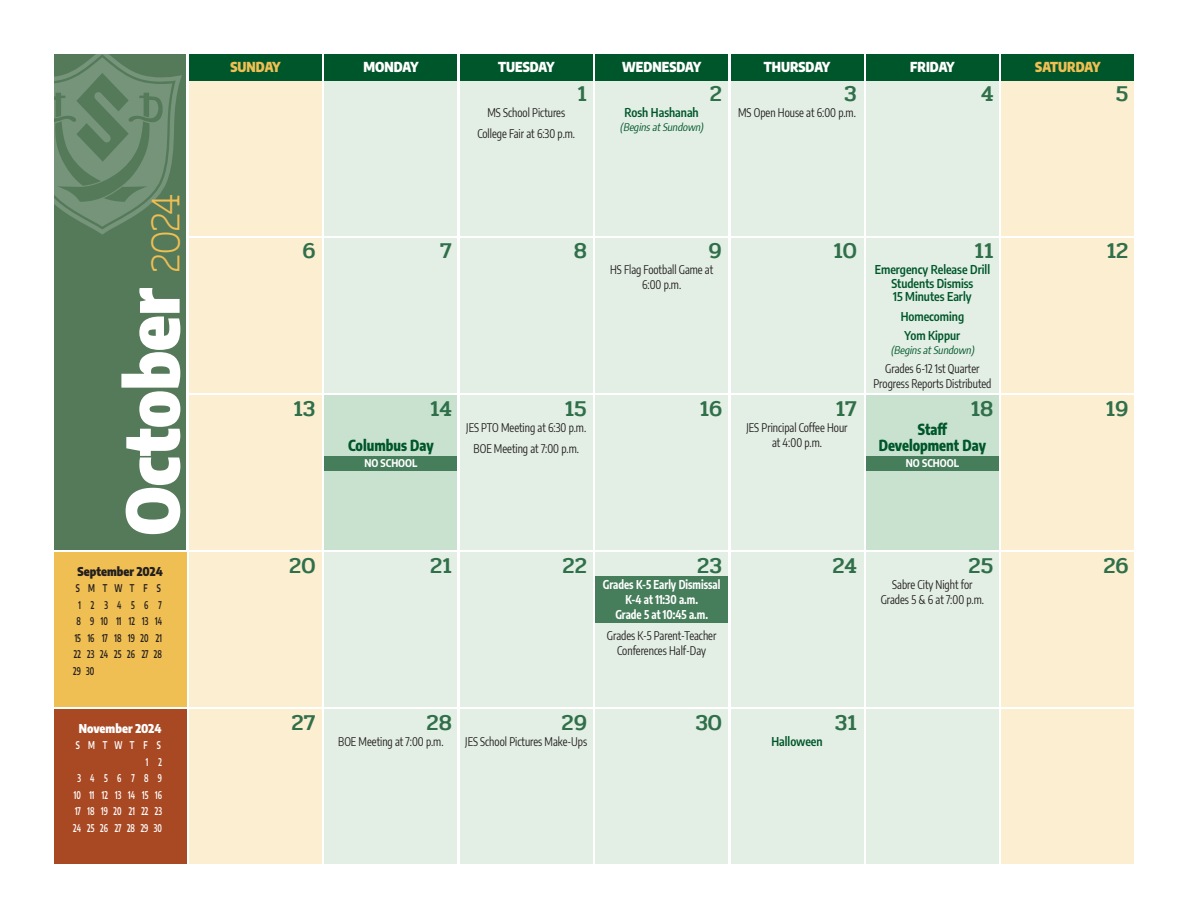
<style>
.page{position:relative;width:1188px;height:918px;background:#fff}
.page>*{position:absolute;margin:0;border:0;box-sizing:border-box;transform-origin:0 0}
.t1{font:900 72px "Encode Sans Condensed";letter-spacing:-.01em;color:#fff}
.t2{font:500 22.5px "Pridi";color:#2f6f4a}
.t3{font:800 15px/16.5px "Encode Sans Condensed";color:#00562b;text-align:center;scale:.95 1}
.t4{font:900 13.5px "Encode Sans Condensed";color:#fff}
.t5{font:900 13.5px "Encode Sans Condensed";color:#f0bf53}
.t6{font:12px/15px "Encode Sans Condensed";color:#231f20;text-align:center;scale:.9 1}
.t7{font:600 12px/13.5px "Encode Sans Condensed";color:#00562b;text-align:center}
.t8{font:700 12px/15px "Encode Sans Condensed";color:#fff;text-align:center;scale:.9 1}
.t9{font:900 12px "Encode Sans Condensed";color:#231f20}
.t10{font:900 12px "Encode Sans Condensed";color:#fff}
.t11{font:600 10.5px/16.5px "Encode Sans Condensed";color:#fff;text-align:right;scale:.8 1}
.t12{font:600 10.5px "Encode Sans Condensed";color:#231f20;scale:.75 1}
.t13{font:italic 10.5px "Encode Sans Condensed";color:#00562b}
.t14{font:700 10.5px "Encode Sans Condensed";color:#fff}
.t15{font:600 10.5px "Encode Sans Condensed";color:#231f20;scale:.8 1}
.t16{font:600 10.5px "Encode Sans Condensed";letter-spacing:1.25em;color:#231f20;scale:.75 1}
.s1{font-family:"Pridi";font-weight:200;font-size:42px;color:#f0bf53}
</style>
<div class="page">
<div style="left:189px;top:81px;width:133px;height:154px;background:#fbeed1"></div>
<div style="left:325px;top:81px;width:132px;height:154px;background:#e3efe4"></div>
<div style="left:460px;top:81px;width:132px;height:154px;background:#e3efe4"></div>
<div style="left:596px;top:81px;width:132px;height:154px;background:#e3efe4"></div>
<div style="left:731px;top:81px;width:132px;height:154px;background:#e3efe4"></div>
<div style="left:866px;top:81px;width:133px;height:154px;background:#e3efe4"></div>
<div style="left:1002px;top:81px;width:132px;height:154px;background:#fbeed1"></div>
<div style="left:189px;top:238px;width:133px;height:154px;background:#fbeed1"></div>
<div style="left:1002px;top:238px;width:132px;height:154px;background:#fbeed1"></div>
<div style="left:189px;top:395px;width:133px;height:155px;background:#fbeed1"></div>
<div style="left:1002px;top:395px;width:132px;height:155px;background:#fbeed1"></div>
<div style="left:189px;top:553px;width:133px;height:154px;background:#fbeed1"></div>
<div style="left:1002px;top:553px;width:132px;height:154px;background:#fbeed1"></div>
<div style="left:189px;top:710px;width:133px;height:154px;background:#fbeed1"></div>
<div style="left:1002px;top:710px;width:132px;height:154px;background:#fbeed1"></div>
<div style="left:325px;top:238px;width:132px;height:154px;background:#e3efe4"></div>
<div style="left:460px;top:238px;width:132px;height:154px;background:#e3efe4"></div>
<div style="left:596px;top:238px;width:132px;height:154px;background:#e3efe4"></div>
<div style="left:731px;top:238px;width:132px;height:154px;background:#e3efe4"></div>
<div style="left:866px;top:238px;width:133px;height:154px;background:#e3efe4"></div>
<div style="left:460px;top:395px;width:132px;height:155px;background:#e3efe4"></div>
<div style="left:596px;top:395px;width:132px;height:155px;background:#e3efe4"></div>
<div style="left:731px;top:395px;width:132px;height:155px;background:#e3efe4"></div>
<div style="left:325px;top:553px;width:132px;height:154px;background:#e3efe4"></div>
<div style="left:460px;top:553px;width:132px;height:154px;background:#e3efe4"></div>
<div style="left:596px;top:553px;width:132px;height:154px;background:#e3efe4"></div>
<div style="left:731px;top:553px;width:132px;height:154px;background:#e3efe4"></div>
<div style="left:866px;top:553px;width:133px;height:154px;background:#e3efe4"></div>
<div style="left:325px;top:710px;width:132px;height:154px;background:#e3efe4"></div>
<div style="left:460px;top:710px;width:132px;height:154px;background:#e3efe4"></div>
<div style="left:596px;top:710px;width:132px;height:154px;background:#e3efe4"></div>
<div style="left:731px;top:710px;width:132px;height:154px;background:#e3efe4"></div>
<div style="left:866px;top:710px;width:133px;height:154px;background:#e3efe4"></div>
<div style="left:189px;top:54px;width:133px;height:27px;background:#00562b"></div>
<div style="left:325px;top:54px;width:132px;height:27px;background:#00562b"></div>
<div style="left:460px;top:54px;width:132px;height:27px;background:#00562b"></div>
<div style="left:596px;top:54px;width:132px;height:27px;background:#00562b"></div>
<div style="left:731px;top:54px;width:132px;height:27px;background:#00562b"></div>
<div style="left:866px;top:54px;width:133px;height:27px;background:#00562b"></div>
<div style="left:1002px;top:54px;width:132px;height:27px;background:#00562b"></div>
<div style="left:325px;top:395px;width:132px;height:155px;background:#c9e2cf"></div>
<div style="left:325px;top:456px;width:132px;height:14px;background:#467d5a"></div>
<div style="left:866px;top:395px;width:133px;height:155px;background:#c9e2cf"></div>
<div style="left:866px;top:456px;width:133px;height:14px;background:#467d5a"></div>
<div style="left:596px;top:576px;width:132px;height:46px;background:#467d5a"></div>
<div style="left:55px;top:54px;width:131px;height:496px;background:#557a5a"></div>
<svg style="left:55px;top:54px;width:127px;height:181px"></svg>
<div style="left:54px;top:553px;width:132px;height:154px;background:#f0bf53"></div>
<div style="left:54px;top:710px;width:132px;height:154px;background:#a94924"></div>
<h1 class="t1" style="left:96px;top:536px;width:344px;rotate:-90deg">October <span class="s1">2024</span></h1>
<p class="t9" style="left:77px;top:562px;width:87px">September 2024</p>
<p class="t15" style="left:76px;top:581px;width:108px">SMTWT F S</p>
<p class="t16" style="left:78px;top:597px;width:113px">1234567</p>
<p class="t12" style="left:77px;top:614px;width:115px">8 910 11 121314</p>
<p class="t12" style="left:75px;top:630px;width:118px">15 16 17 18 19 20 21</p>
<p class="t12" style="left:74px;top:647px;width:119px">22 23 24 25 26 27 28</p>
<p class="t12" style="left:73px;top:663px;width:30px">29 30</p>
<p class="t10" style="left:79px;top:719px;width:84px">November 2024</p>
<p class="t11" style="left:73px;top:737px;width:112px">SMTWT F S<br>1 2<br>3456789<br>10 11 12 13 14 15 16<br>17 18 19 20 21 22 23<br>24 25 26 27 28 29 30</p>
<p class="t5" style="left:231px;top:57px;width:52px">SUNDAY</p>
<p class="t4" style="left:363px;top:57px;width:57px">MONDAY</p>
<p class="t4" style="left:498px;top:57px;width:58px">TUESDAY</p>
<p class="t4" style="left:622px;top:57px;width:80px">WEDNESDAY</p>
<p class="t4" style="left:764px;top:57px;width:68px">THURSDAY</p>
<p class="t4" style="left:910px;top:57px;width:46px">FRIDAY</p>
<p class="t5" style="left:1035px;top:57px;width:67px">SATURDAY</p>
<p class="t6" style="left:477px;top:102px;width:110px;line-height:21px">MS School Pictures<br>College Fair at 6:30 p.m.</p>
<p class="t7" style="left:625px;top:105px;width:76px">Rosh Hashanah</p>
<h2 class="t2" style="left:577px;top:77px;width:11px">1</h2>
<h2 class="t2" style="left:710px;top:77px;width:14px">2</h2>
<h2 class="t2" style="left:844px;top:77px;width:14px">3</h2>
<h2 class="t2" style="left:981px;top:77px;width:14px">4</h2>
<h2 class="t2" style="left:1116px;top:77px;width:14px">5</h2>
<p class="t6" style="left:738px;top:105px;width:132px">MS Open House at 6:00 p.m.</p>
<p class="t13" style="left:620px;top:119px;width:87px">(BeginsatSundown)</p>
<h2 class="t2" style="left:303px;top:235px;width:14px">6</h2>
<h2 class="t2" style="left:440px;top:235px;width:13px">7</h2>
<h2 class="t2" style="left:574px;top:235px;width:15px">8</h2>
<h2 class="t2" style="left:709px;top:235px;width:15px">9</h2>
<h2 class="t2" style="left:833px;top:235px;width:25px">10</h2>
<h2 class="t2" style="left:975px;top:235px;width:20px">11</h2>
<h2 class="t2" style="left:1107px;top:235px;width:23px">12</h2>
<p class="t6" style="left:610px;top:262px;width:116px">HS Flag Football Game at<br>6:00 p.m.</p>
<p class="t7" style="left:875px;top:262px;width:117px">Emergency Release Drill<br>Students Dismiss<br>15 Minutes Early</p>
<p class="t7" style="left:901px;top:306px;width:65px;line-height:19.5px">Homecoming<br>Yom Kippur</p>
<p class="t13" style="left:891px;top:343px;width:87px">(BeginsatSundown)</p>
<p class="t6" style="left:873px;top:360px;width:133px">Grades 6-12 1st Quarter<br>Progress Reports Distributed</p>
<h2 class="t2" style="left:293px;top:392px;width:23px">13</h2>
<h2 class="t2" style="left:430px;top:392px;width:23px">14</h2>
<h2 class="t2" style="left:565px;top:392px;width:24px">15</h2>
<h2 class="t2" style="left:700px;top:392px;width:24px">16</h2>
<h2 class="t2" style="left:836px;top:392px;width:23px">17</h2>
<h2 class="t2" style="left:971px;top:392px;width:24px">18</h2>
<h2 class="t2" style="left:1106px;top:392px;width:24px">19</h2>
<p class="t3" style="left:348px;top:436px;width:92px">Columbus Day</p>
<p class="t14" style="left:364px;top:455px;width:55px">NO SCHOOL</p>
<p class="t6" style="left:466px;top:416px;width:135px;line-height:21px">JES PTO Meeting at 6:30 p.m.<br>BOE Meeting at 7:00 p.m.</p>
<p class="t6" style="left:746px;top:419px;width:114px">JES Principal Coffee Hour at 4:00 p.m.</p>
<p class="t3" style="left:879px;top:420px;width:114px">Staff<br>Development Day</p>
<p class="t14" style="left:906px;top:455px;width:55px">NO SCHOOL</p>
<h2 class="t2" style="left:289px;top:549px;width:28px">20</h2>
<h2 class="t2" style="left:430px;top:549px;width:23px">21</h2>
<h2 class="t2" style="left:563px;top:549px;width:26px">22</h2>
<h2 class="t2" style="left:697px;top:549px;width:26px">23</h2>
<h2 class="t2" style="left:832px;top:549px;width:26px">24</h2>
<h2 class="t2" style="left:969px;top:549px;width:26px">25</h2>
<h2 class="t2" style="left:1103px;top:549px;width:27px">26</h2>
<p class="t8" style="left:603px;top:576px;width:132px">Grades K-5 Early Dismissal<br>K-4 at 11:30 a.m.<br>Grade 5 at 10:45 a.m.</p>
<p class="t6" style="left:607px;top:627px;width:123px">Grades K-5 Parent-Teacher<br>Conferences Half-Day</p>
<h2 class="t2" style="left:292px;top:706px;width:25px">27</h2>
<h2 class="t2" style="left:427px;top:706px;width:27px">28</h2>
<h2 class="t2" style="left:561px;top:706px;width:27px">29</h2>
<h2 class="t2" style="left:695px;top:706px;width:28px">30</h2>
<h2 class="t2" style="left:835px;top:706px;width:23px">31</h2>
<p class="t6" style="left:338px;top:733px;width:119px">BOE Meeting at 7:00 p.m.</p>
<p class="t6" style="left:465px;top:733px;width:137px">JES School Pictures Make-Ups</p>
<p class="t7" style="left:771px;top:734px;width:53px">Halloween</p>
<p class="t6" style="left:881px;top:576px;width:116px">Sabre City Night for<br>Grades 5 &amp; 6 at 7:00 p.m.</p>
</div>
